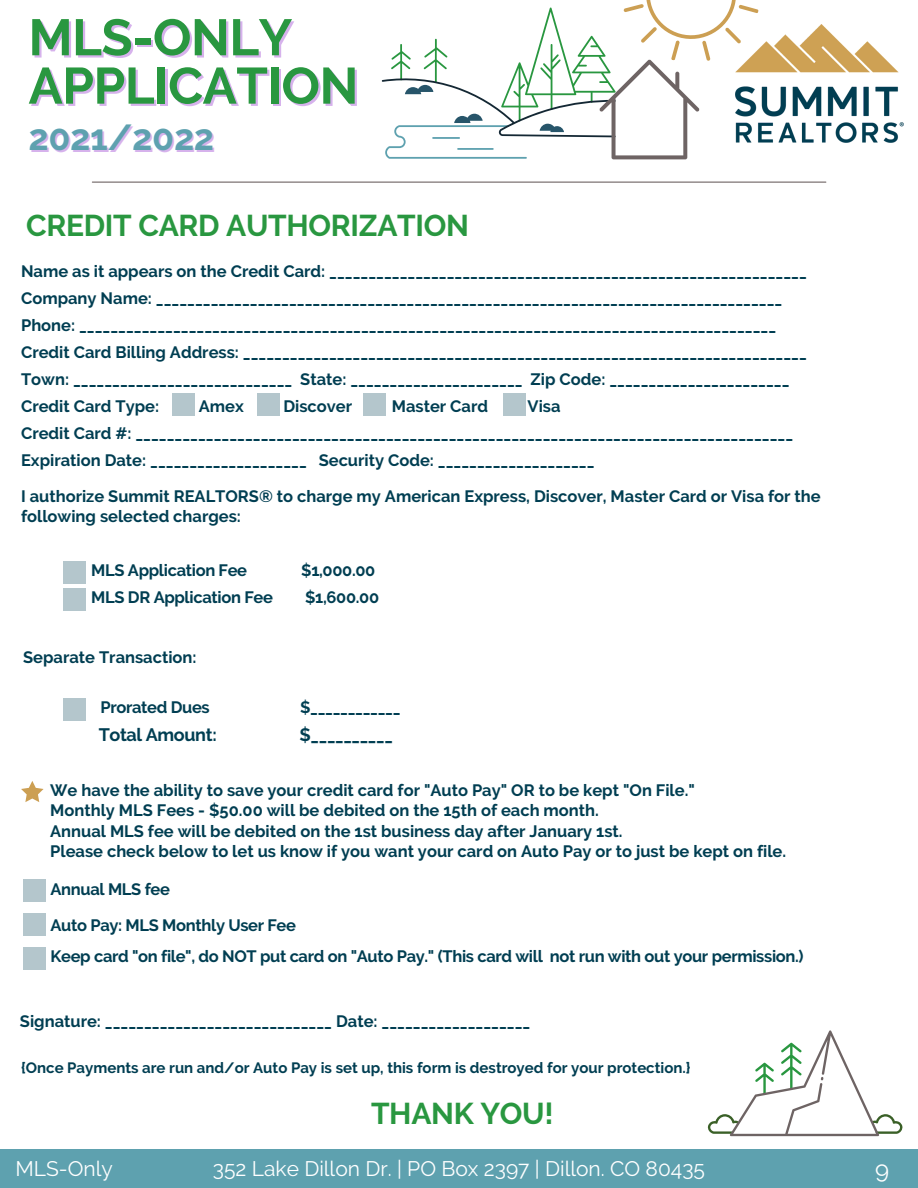
<style>
.page{position:relative;width:918px;height:1188px;background:#fff}
.page>*{position:absolute;margin:0;border:0;box-sizing:border-box;transform-origin:0 0}
.t1{font:700 51px "Raleway";letter-spacing:-.01em;color:#299740}
.t2{font:700 36px "Raleway";letter-spacing:-.01em;color:#5ea1af}
.t3{font:700 30px "Raleway";letter-spacing:-.01em;color:#299740}
.t4{font:24px "Raleway";color:#fff}
.t5{font:21px "Raleway";color:#fff}
.t6{font:700 18px "Raleway";letter-spacing:-.02em;color:#003e52}
.t7{font:700 16.5px/27px "Raleway";color:#003e52}
.t8{font:700 16.5px "Raleway";letter-spacing:-.02em;color:#003e52}
.t9{font:700 15px "Raleway";color:#003e52}
</style>
<div class="page">
<div style="left:172px;top:393px;width:23px;height:23px;background:#b4c6cc"></div>
<div style="left:257px;top:393px;width:23px;height:23px;background:#b4c6cc"></div>
<div style="left:363px;top:393px;width:22px;height:23px;background:#b4c6cc"></div>
<div style="left:503px;top:393px;width:22px;height:23px;background:#b4c6cc"></div>
<div style="left:63px;top:561px;width:23px;height:22px;background:#b4c6cc"></div>
<div style="left:63px;top:588px;width:23px;height:23px;background:#b4c6cc"></div>
<div style="left:63px;top:698px;width:23px;height:22px;background:#b4c6cc"></div>
<div style="left:23px;top:913px;width:23px;height:22px;background:#b4c6cc"></div>
<div style="left:23px;top:947px;width:23px;height:23px;background:#b4c6cc"></div>
<svg style="left:21px;top:781px;width:23px;height:21px"></svg>
<div style="left:23px;top:879px;width:23px;height:22px;background:#b4c6cc"></div>
<svg style="left:382px;top:0;width:377px;height:159px"></svg>
<hr style="left:92px;top:182px;width:734px;height:1px;background:#6e6464">
<img style="left:736px;top:24px;width:167px;height:118px">
<div style="left:0;top:1150px;width:918px;height:38px;background:#5ea1af"></div>
<svg style="left:708px;top:1030px;width:194px;height:106px"></svg>
<p class="t1" style="left:28px;top:7px;width:265px">MLS-ONLY</p>
<p class="t1" style="left:28px;top:56px;width:331px">APPLICATION</p>
<p class="t2" style="left:28px;top:116px;width:187px">2021/2022</p>
<p class="t3" style="left:26px;top:207px;width:444px">CREDIT CARD AUTHORIZATION</p>
<p class="t7" style="left:21px;top:257px;width:787px">Name as it appears on the Credit Card: _____________________________________________________________<br>Company Name: ________________________________________________________________________________</p>
<p class="t7" style="left:21px;top:311px;width:757px">Phone: _________________________________________________________________________________________</p>
<p class="t7" style="left:21px;top:338px;width:787px">Credit Card Billing Address: ________________________________________________________________________</p>
<p class="t7" style="left:21px;top:365px;width:770px">Town: ____________________________ State: ______________________ Zip Code: _______________________</p>
<p class="t7" style="left:21px;top:392px;width:140px">Credit Card Type:</p>
<p class="t7" style="left:199px;top:392px;width:47px">Amex</p>
<p class="t7" style="left:283px;top:392px;width:70px">Discover</p>
<p class="t7" style="left:392px;top:392px;width:98px">Master Card</p>
<p class="t7" style="left:528px;top:392px;width:35px">Visa</p>
<p class="t7" style="left:21px;top:419px;width:774px">Credit Card #: ____________________________________________________________________________________</p>
<p class="t7" style="left:21px;top:446px;width:575px">Expiration Date: ____________________ Security Code: ____________________</p>
<p class="t7" style="left:21px;top:486px;width:801px;line-height:20.2px">I authorize Summit REALTORS® to charge my American Express, Discover, Master Card or Visa for the following selected charges:</p>
<p class="t8" style="left:91px;top:561px;width:157px">MLS Application Fee</p>
<p class="t7" style="left:301px;top:557px;width:76px">$1,000.00</p>
<p class="t8" style="left:91px;top:588px;width:183px">MLS DR Application Fee</p>
<p class="t7" style="left:305px;top:584px;width:76px">$1,600.00</p>
<p class="t7" style="left:23px;top:644px;width:175px">Separate Transaction:</p>
<p class="t8" style="left:100px;top:698px;width:111px">Prorated Dues</p>
<p class="t7" style="left:300px;top:694px;width:102px">$____________</p>
<p class="t6" style="left:99px;top:725px;width:120px">Total Amount:</p>
<p class="t6" style="left:300px;top:725px;width:95px">$__________</p>
<p class="t7" style="left:50px;top:777px;width:646px">We have the ability to save your credit card for "Auto Pay" OR to be kept "On File."</p>
<p class="t7" style="left:50px;top:797px;width:550px">Monthly MLS Fees - $50.00 will be debited on the 15th of each month.</p>
<p class="t7" style="left:50px;top:817px;width:574px">Annual MLS fee will be debited on the 1st business day after January 1st.</p>
<p class="t7" style="left:50px;top:837px;width:738px">Please check below to let us know if you want your card on Auto Pay or to just be kept on file.</p>
<p class="t8" style="left:51px;top:880px;width:121px">Annual MLS fee</p>
<p class="t8" style="left:51px;top:915px;width:247px">Auto Pay: MLS Monthly User Fee</p>
<p class="t8" style="left:51px;top:947px;width:755px">Keep card "on file", do NOT put card on "Auto Pay." (This card will not run with out your permission.)</p>
<p class="t7" style="left:20px;top:1007px;width:512px">Signature: _____________________________ Date: ___________________</p>
<p class="t9" style="left:21px;top:1059px;width:671px">{Once Payments are run and/or Auto Pay is set up, this form is destroyed for your protection.}</p>
<p class="t3" style="left:371px;top:1096px;width:184px">THANK YOU!</p>
<p class="t5" style="left:15px;top:1157px;width:99px">MLS-Only</p>
<p class="t5" style="left:213px;top:1157px;width:494px">352 Lake Dillon Dr. | PO Box 2397 | Dillon. CO 80435</p>
<p class="t4" style="left:875px;top:1155px;width:16px">9</p>
</div>
